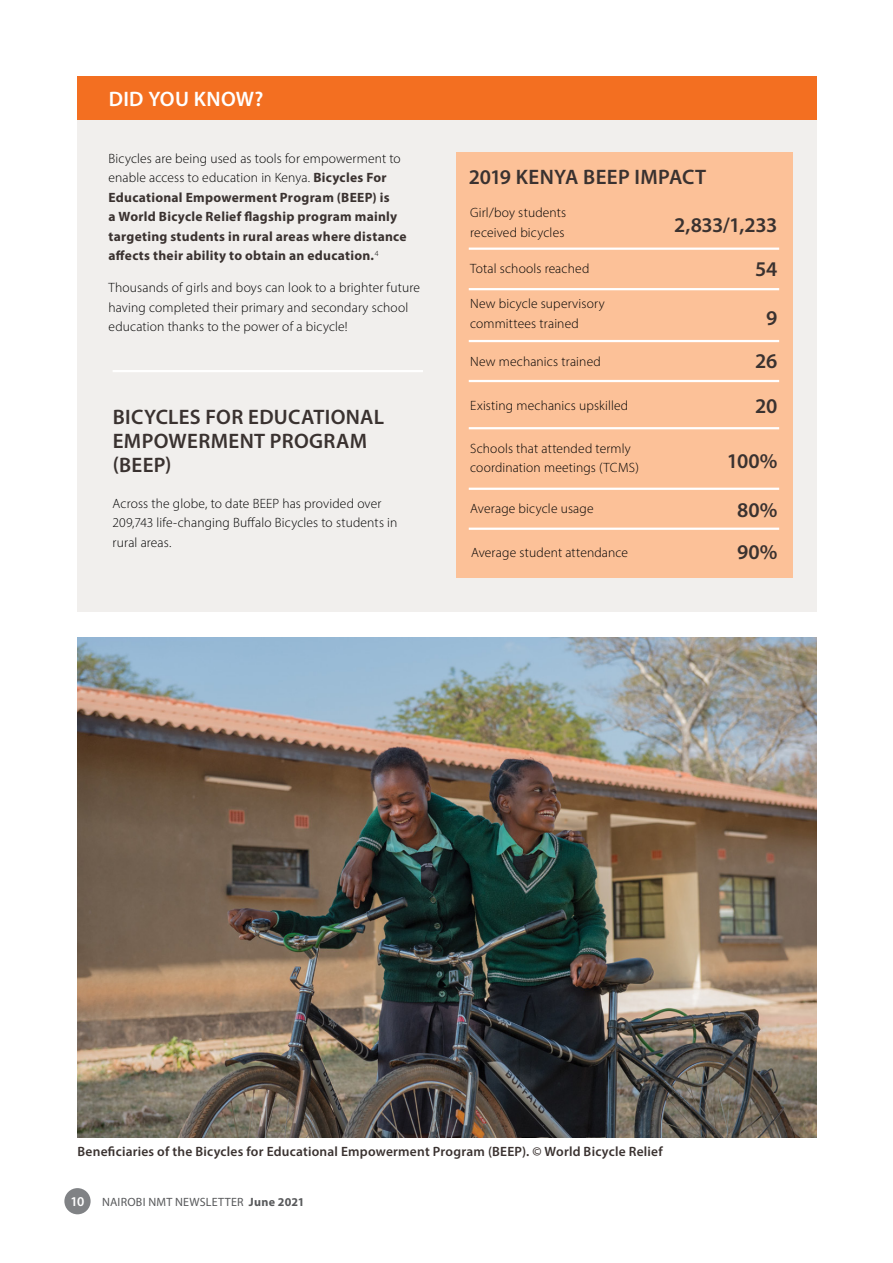
<style>
.page{position:relative;width:893px;height:1263px;background:#fff}
.page>*{position:absolute;margin:0;border:0;box-sizing:border-box;transform-origin:0 0}
.t1{font:600 21px/24.2px "Myriad Pro";letter-spacing:.015em;color:#3a3230}
.t2{font:600 21px "Myriad Pro";letter-spacing:.015em;color:#fff}
.t3{font:300 13.5px/19.5px "Myriad Pro";letter-spacing:.01em;color:#000}
.t4{font:700 13.5px/19.5px "Myriad Pro";letter-spacing:.02em;color:#3a3230}
.t5{font:600 13.5px "Myriad Pro";letter-spacing:.015em;color:#3a3230}
.t6{font:600 13.5px "Myriad Pro";color:#fff}
.t7{font:12px "Myriad Pro";letter-spacing:.02em;color:#58595b}
.s1{font-weight:300;color:#000}
.s2{font-weight:700}
</style>
<div class="page">
<div style="left:64px;top:1188px;width:27px;height:26px;background:#808285;border-radius:50%"></div>
<img style="left:77px;top:637px;width:739px;height:500px">
<div style="left:77px;top:77px;width:739px;height:535px;background:#f1efed"></div>
<div style="left:456px;top:152px;width:337px;height:426px;background:#fcc198"></div>
<div style="left:77px;top:77px;width:739px;height:43px;background:#f36f21"></div>
<hr style="left:469px;top:248px;width:310px;height:2px;background:#fff">
<hr style="left:469px;top:288px;width:310px;height:2px;background:#fff">
<hr style="left:469px;top:340px;width:310px;height:2px;background:#fff">
<hr style="left:469px;top:380px;width:310px;height:2px;background:#fff">
<hr style="left:469px;top:427px;width:310px;height:2px;background:#fff">
<hr style="left:469px;top:488px;width:310px;height:2px;background:#fff">
<hr style="left:469px;top:528px;width:310px;height:2px;background:#fff">
<hr style="left:113px;top:370px;width:310px;height:2px;background:#fff">
<h1 class="t2" style="left:109px;top:85px;width:156px">DID YOU KNOW?</h1>
<p class="t4" style="left:108px;top:148px;width:300px"><span class="s1">Bicycles are being used as tools for empowerment to enable access to education in Kenya.</span> Bicycles For Educational Empowerment Program (BEEP) is<br>a World Bicycle Relief flagship program mainly targeting students in rural areas where distance affects their ability to obtain an education.<sup>4</sup></p>
<p class="t3" style="left:108px;top:278px;width:313px">Thousands of girls and boys can look to a brighter future having completed their primary and secondary school education thanks to the power of a bicycle!</p>
<h1 class="t1" style="left:113px;top:404px;width:273px">BICYCLES FOR EDUCATIONAL<br>EMPOWERMENT PROGRAM (BEEP)</h1>
<p class="t3" style="left:113px;top:493px;width:286px">Across the globe, to date BEEP has provided over<br>209,743 life-changing Buffalo Bicycles to students in rural areas.</p>
<h1 class="t1" style="left:469px;top:164px;width:239px">2019 KENYA BEEP IMPACT</h1>
<h1 class="t1" style="left:674px;top:203px;width:105px;line-height:43.8px;text-align:right">2,833/1,233<br>54</h1>
<h1 class="t1" style="left:755px;top:295px;width:24px;line-height:44px;text-align:center">9<br>26<br>20</h1>
<p class="t3" style="left:470px;top:203px;width:98px">Girl/boy students received bicycles</p>
<p class="t3" style="left:470px;top:258px;width:121px">Total schools reached</p>
<p class="t3" style="left:470px;top:294px;width:136px">New bicycle supervisory committees trained</p>
<p class="t3" style="left:470px;top:351px;width:132px">New mechanics trained</p>
<p class="t3" style="left:470px;top:396px;width:160px">Existing mechanics upskilled</p>
<p class="t3" style="left:470px;top:438px;width:170px">Schools that attended termly coordination meetings (TCMS)</p>
<p class="t3" style="left:470px;top:499px;width:125px">Average bicycle usage</p>
<p class="t3" style="left:471px;top:542px;width:159px">Average student attendance</p>
<h1 class="t1" style="left:727px;top:448px;width:52px">100%</h1>
<h1 class="t1" style="left:737px;top:488px;width:42px;line-height:42.6px">80%<br>90%</h1>
<p class="t5" style="left:77px;top:1142px;width:587px">Beneficiaries of the Bicycles for Educational Empowerment Program (BEEP). © World Bicycle Relief</p>
<p class="t6" style="left:70px;top:1193px;width:16px">10</p>
<p class="t7" style="left:102px;top:1194px;width:204px">NAIROBI NMT NEWSLETTER <span class="s2">June 2021</span></p>
</div>
